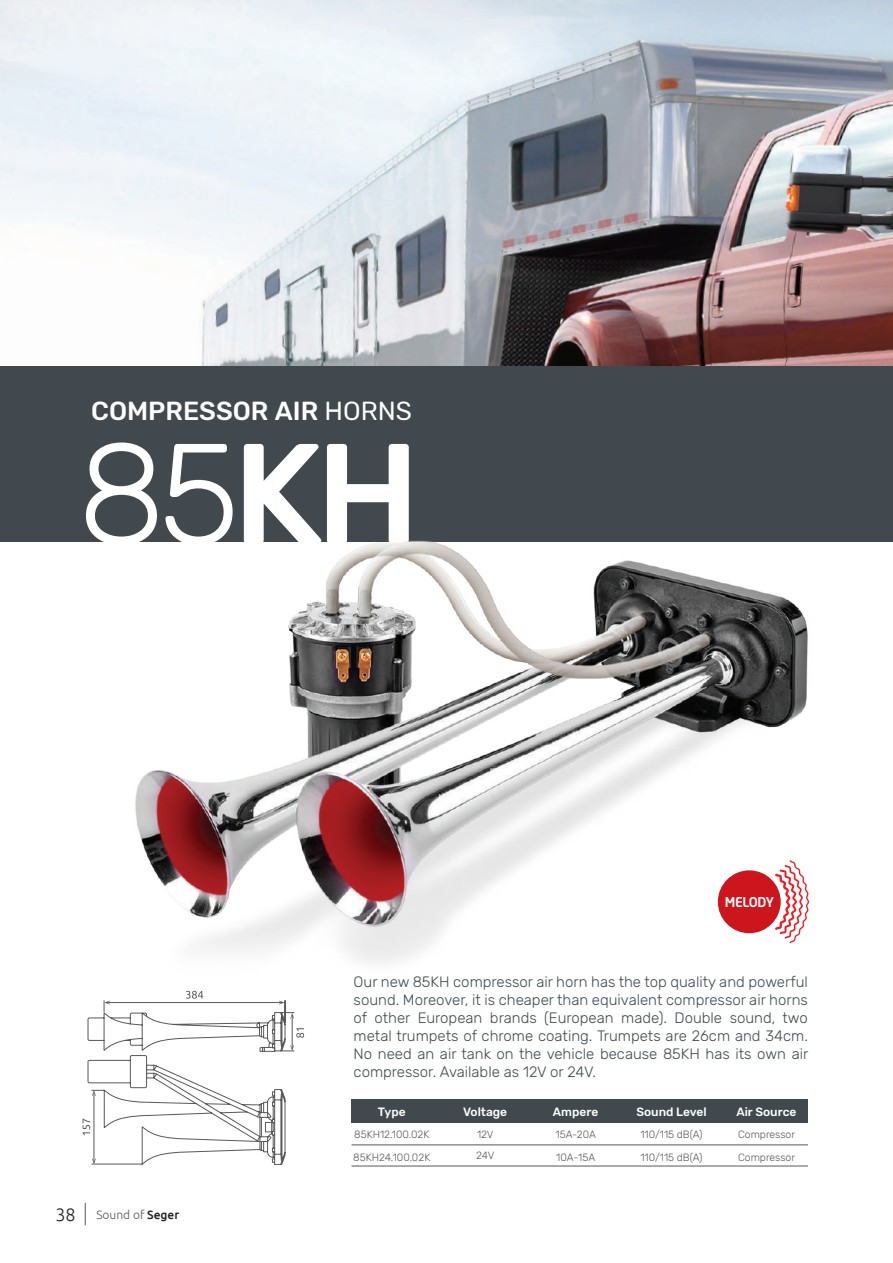
<style>
.page{position:relative;width:893px;height:1263px;background:#fff}
.page>*{position:absolute;margin:0;border:0;box-sizing:border-box;transform-origin:0 0}
.t1{font:300 142.5px "Rubik";color:#fff}
.t2{font:500 26.1px "Rubik";color:#fff}
.t3{font:300 15px/18px "Rubik";color:#41494e;text-align:justify}
.t4{font:500 13.35px "Neo Sans Pro";letter-spacing:-.02em;color:#fff}
.t5{font:500 12px "Rubik";color:#fff}
.t6{font:300 12px "Ubuntu";color:#57585a}
.t7{font:300 10.5px/22.5px "Rubik";color:#57585a}
.s1{font-weight:400}
.s2{font-weight:500}
.s3{font-size:18px;color:#231f20}
.s4{font-weight:500;color:#231f20}
</style>
<div class="page">
<svg style="left:85px;top:1203px;width:1px;height:22px"></svg>
<div style="left:0;top:366px;width:893px;height:176px;background:#41494e"></div>
<img style="left:135px;top:540px;width:673px;height:423px">
<div style="left:351px;top:1100px;width:457px;height:23px;background:#41494e"></div>
<hr style="left:351px;top:1144px;width:457px;height:1px;background:#57585a">
<hr style="left:351px;top:1166px;width:457px;height:1px;background:#57585a">
<svg style="left:83px;top:991px;width:221px;height:174px"></svg>
<div style="left:718px;top:870px;width:63px;height:63px;background:#cd151d;border-radius:50%"></div>
<svg style="left:775px;top:860px;width:34px;height:83px"></svg>
<img style="left:0;top:0;width:893px;height:366px">
<h2 class="t2" style="left:91px;top:396px;width:322px">COMPRESSOR AIR <span class="s1">HORNS</span></h2>
<h1 class="t1" style="left:77px;top:415px;width:344px">85<span class="s2">KH</span></h1>
<p class="t4" style="left:725px;top:894px;width:51px">MELODY</p>
<p class="t6" style="left:55px;top:1207px;width:125px"><span class="s3">38</span> Sound of <span class="s4">Seger</span></p>
<p class="t3" style="left:354px;top:973px;width:456px">Our new 85KH compressor air horn has the top quality and powerful sound. Moreover, it is cheaper than equivalent compressor air horns of other European brands (European made). Double sound, two metal trumpets of chrome coating. Trumpets are 26cm and 34cm.<br>No need an air tank on the vehicle because 85KH has its own air compressor. Available as 12V or 24V.</p>
<p class="t5" style="left:378px;top:1105px;width:29px">Type</p>
<p class="t7" style="left:353px;top:1124px;width:79px">85KH12.100.02K<br>85KH24.100.02K</p>
<p class="t5" style="left:736px;top:1105px;width:62px">Air Source</p>
<p class="t7" style="left:738px;top:1124px;width:59px">Compressor<br>Compressor</p>
<p class="t5" style="left:463px;top:1105px;width:46px">Voltage</p>
<p class="t7" style="left:476px;top:1124px;width:20px;line-height:21px">12V<br>24V</p>
<p class="t5" style="left:636px;top:1105px;width:72px">Sound Level</p>
<p class="t7" style="left:640px;top:1124px;width:64px">110/115 dB(A)<br>110/115 dB(A)</p>
<p class="t5" style="left:553px;top:1105px;width:47px">Ampere</p>
<p class="t7" style="left:555px;top:1124px;width:42px">15A-20A<br>10A-15A</p>
</div>
